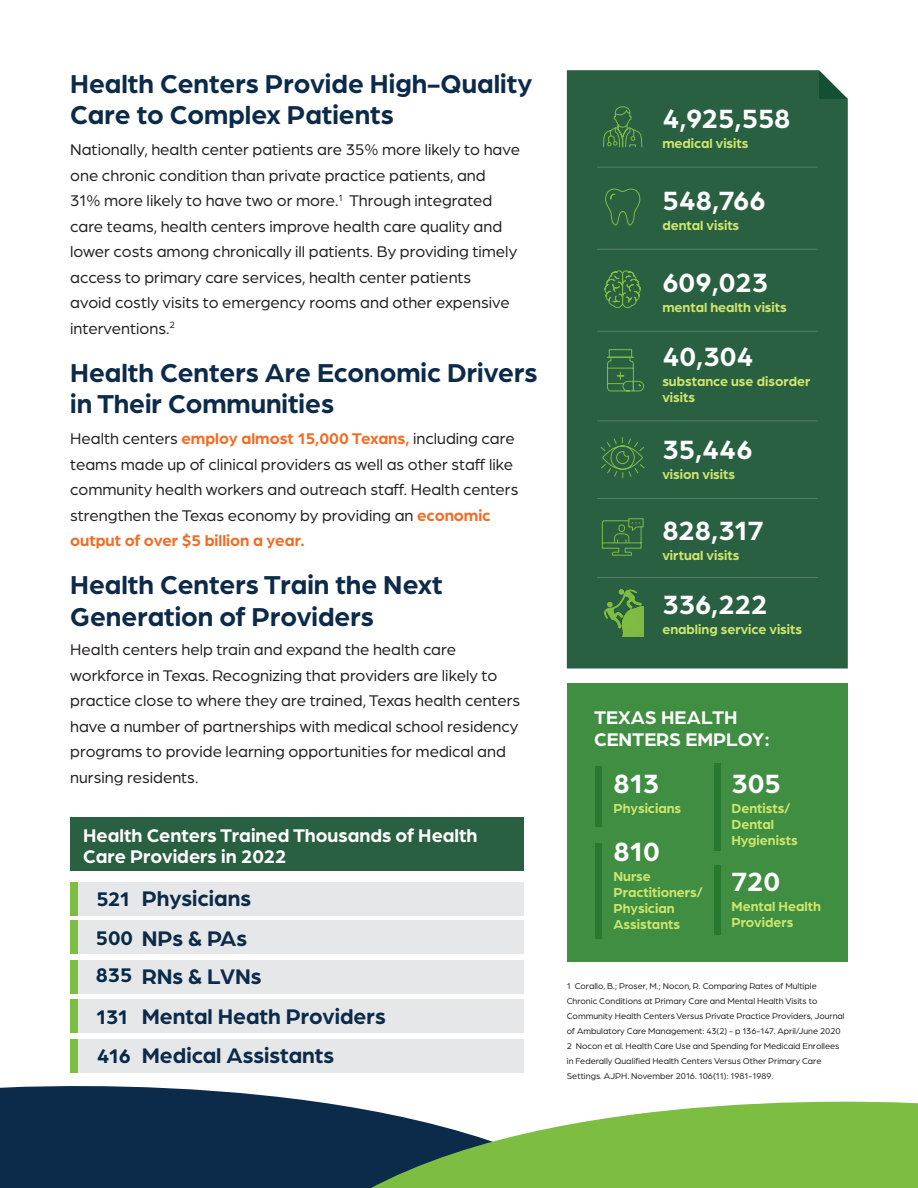
<style>
.page{position:relative;width:918px;height:1188px;background:#fff}
.page>*{position:absolute;margin:0;border:0;box-sizing:border-box;transform-origin:0 0}
.t1{font:700 28.2px "Arboria";color:#fff}
.t2{font:700 27.6px/31.5px "Arboria";color:#0c2a49}
.t3{font:700 22.5px "Arboria";color:#0c2a49}
.t4{font:700 21px "Arboria";letter-spacing:-.025em;color:#052a47}
.t5{font:700 19.5px/21.5px "Arboria";color:#fff}
.t6{font:16.5px/25.5px "Arboria";color:#231f20}
.t7{font:700 13.95px/15.9px "Arboria";color:#cee66e}
.t8{font:9px/15px "Arboria";color:#231f20}
.s1{font-weight:700;color:#f36c24}
.s2{font-size:21px;color:#052a47}
</style>
<div class="page">
<div style="left:0;top:1086px;width:347px;height:102px;background:#0c2a49"></div>
<svg style="left:347px;top:1101px;width:571px;height:87px;fill:#7cbd42"></svg>
<div style="left:567px;top:70px;width:281px;height:599px;background:#2a6042"></div>
<svg style="left:819px;top:70px;width:29px;height:29px"></svg>
<svg style="left:601px;top:518px;width:43px;height:38px;background:#387042"></svg>
<hr style="left:597px;top:167px;width:221px;height:1px;background:#557e64">
<hr style="left:597px;top:249px;width:221px;height:1px;background:#557e64">
<hr style="left:597px;top:331px;width:221px;height:1px;background:#557e64">
<hr style="left:597px;top:420px;width:221px;height:1px;background:#557e64">
<hr style="left:597px;top:498px;width:221px;height:1px;background:#557e64">
<hr style="left:597px;top:577px;width:221px;height:1px;background:#557e64">
<div style="left:567px;top:683px;width:281px;height:278px;background:#408e42"></div>
<div style="left:595px;top:766px;width:7px;height:61px;background:#28792f"></div>
<div style="left:714px;top:763px;width:7px;height:88px;background:#28792f"></div>
<div style="left:595px;top:843px;width:7px;height:95px;background:#28792f"></div>
<div style="left:714px;top:865px;width:7px;height:70px;background:#28792f"></div>
<div style="left:70px;top:818px;width:454px;height:53px;background:#2a6042"></div>
<svg style="left:602px;top:101px;width:41px;height:54px;background:#346c42"></svg>
<svg style="left:600px;top:437px;width:45px;height:41px;background:#366d42"></svg>
<svg style="left:605px;top:188px;width:36px;height:38px"></svg>
<svg style="left:607px;top:349px;width:38px;height:43px;background:#387042"></svg>
<svg style="left:604px;top:270px;width:37px;height:39px"></svg>
<img style="left:605px;top:590px;width:38px;height:47px">
<div style="left:70px;top:920px;width:454px;height:34px;background:#e6e7e9"></div>
<div style="left:70px;top:920px;width:8px;height:34px;background:#7cbd42"></div>
<div style="left:70px;top:960px;width:454px;height:34px;background:#e6e7e9"></div>
<div style="left:70px;top:960px;width:8px;height:34px;background:#7cbd42"></div>
<div style="left:70px;top:1000px;width:454px;height:33px;background:#e6e7e9"></div>
<div style="left:70px;top:1000px;width:8px;height:33px;background:#7cbd42"></div>
<div style="left:70px;top:1039px;width:454px;height:34px;background:#e6e7e9"></div>
<div style="left:70px;top:1039px;width:8px;height:34px;background:#7cbd42"></div>
<div style="left:70px;top:882px;width:454px;height:33px;background:#e6e7e9"></div>
<div style="left:70px;top:882px;width:8px;height:33px;background:#7cbd42"></div>
<p class="t2" style="left:70px;top:66px;width:464px">Health Centers Provide High-Quality<br>Care to Complex Patients</p>
<p class="t6" style="left:70px;top:136px;width:451px">Nationally, health center patients are 35% more likely to have one chronic condition than private practice patients, and<br>31% more likely to have two or more.<sup>1</sup> Through integrated care teams, health centers improve health care quality and lower costs among chronically ill patients. By providing timely access to primary care services, health center patients<br>avoid costly visits to emergency rooms and other expensive interventions.<sup>2</sup></p>
<p class="t2" style="left:70px;top:355px;width:469px">Health Centers Are Economic Drivers in Their Communities</p>
<p class="t6" style="left:70px;top:425px;width:450px">Health centers <span class="s1">employ almost 15,000 Texans,</span> including care teams made up of clinical providers as well as other staff like community health workers and outreach staff. Health centers strengthen the Texas economy by providing an <span class="s1">economic output of over $5 billion a year.</span></p>
<p class="t2" style="left:70px;top:568px;width:374px">Health Centers Train the Next<br>Generation of Providers</p>
<p class="t6" style="left:70px;top:636px;width:452px">Health centers help train and expand the health care workforce in Texas. Recognizing that providers are likely to practice close to where they are trained, Texas health centers have a number of partnerships with medical school residency programs to provide learning opportunities for medical and nursing residents.</p>
<p class="t5" style="left:83px;top:823px;width:396px">Health Centers Trained Thousands of Health<br>Care Providers in 2022</p>
<p class="t3" style="left:142px;top:883px;width:111px">Physicians</p>
<p class="t4" style="left:96px;top:885px;width:35px">521</p>
<p class="t3" style="left:96px;top:923px;width:153px"><span class="s2">500</span> NPs &amp; PAs</p>
<p class="t3" style="left:96px;top:961px;width:167px"><span class="s2">835</span> RNs &amp; LVNs</p>
<p class="t3" style="left:142px;top:1001px;width:246px">Mental Heath Providers</p>
<p class="t4" style="left:96px;top:1003px;width:34px">131</p>
<p class="t4" style="left:97px;top:1042px;width:36px">416</p>
<p class="t3" style="left:142px;top:1040px;width:194px">Medical Assistants</p>
<p class="t1" style="left:662px;top:99px;width:130px">4,925,558</p>
<p class="t7" style="left:662px;top:134px;width:88px">medical visits</p>
<p class="t1" style="left:662px;top:181px;width:105px">548,766</p>
<p class="t7" style="left:662px;top:216px;width:78px">dental visits</p>
<p class="t1" style="left:662px;top:263px;width:107px">609,023</p>
<p class="t7" style="left:662px;top:298px;width:126px">mental health visits</p>
<p class="t1" style="left:662px;top:337px;width:93px">40,304</p>
<p class="t7" style="left:662px;top:372px;width:150px">substance use disorder visits</p>
<p class="t1" style="left:662px;top:430px;width:92px">35,446</p>
<p class="t7" style="left:662px;top:465px;width:74px">vision visits</p>
<p class="t1" style="left:662px;top:511px;width:103px">828,317</p>
<p class="t7" style="left:662px;top:546px;width:78px">virtual visits</p>
<p class="t1" style="left:662px;top:585px;width:107px">336,222</p>
<p class="t7" style="left:662px;top:621px;width:141px">enabling service visits</p>
<p class="t5" style="left:594px;top:706px;width:177px">TEXAS HEALTH<br>CENTERS EMPLOY:</p>
<p class="t1" style="left:613px;top:764px;width:47px">813</p>
<p class="t1" style="left:731px;top:764px;width:51px">305</p>
<p class="t7" style="left:613px;top:799px;width:69px">Physicians</p>
<p class="t1" style="left:613px;top:832px;width:48px">810</p>
<p class="t7" style="left:731px;top:799px;width:68px">Dentists/<br>Dental<br>Hygienists</p>
<p class="t7" style="left:613px;top:868px;width:91px">Nurse<br>Practitioners/<br>Physician<br>Assistants</p>
<p class="t1" style="left:731px;top:862px;width:50px">720</p>
<p class="t7" style="left:731px;top:898px;width:91px">Mental Health<br>Providers</p>
<p class="t8" style="left:567px;top:978px;width:279px">1 Corallo, B.; Proser, M.; Nocon, R. Comparing Rates of Multiple Chronic Conditions at Primary Care and Mental Health Visits to Community Health Centers Versus Private Practice Providers, Journal of Ambulatory Care Management: 43(2) - p 136-147. April/June 2020<br>2 Nocon et al. Health Care Use and Spending for Medicaid Enrollees in Federally Qualified Health Centers Versus Other Primary Care Settings. AJPH. November 2016. 106(11): 1981-1989.</p>
</div>
